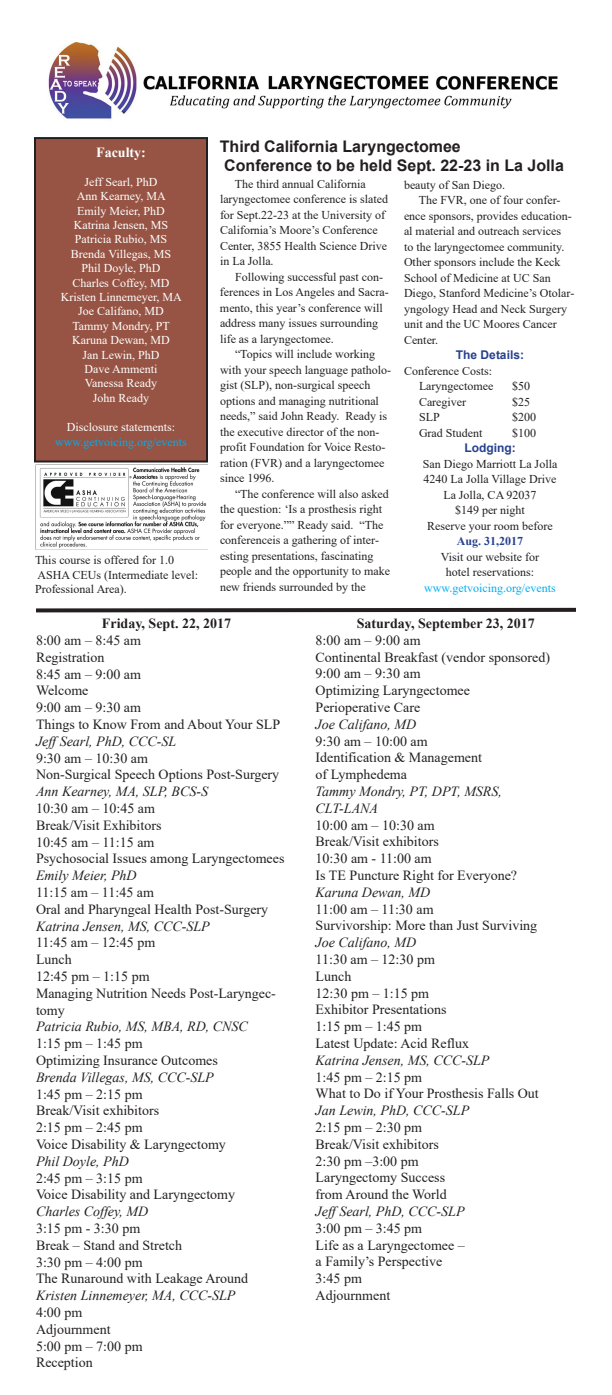
<style>
.page{position:relative;width:612px;height:1395px;background:#fff}
.page>*{position:absolute;margin:0;border:0;box-sizing:border-box;transform-origin:0 0}
.t1{font:700 16px/19.2px "Arial";color:#231f20}
.t2{font:14px/16.8px "Times New Roman";color:#231f20}
.t3{font:italic 14px/16.8px "Times New Roman";color:#231f20}
.t4{font:700 14px "Times New Roman";color:#231f20}
.t5{font:700 14px "Times New Roman";color:#fff}
.t6{font:12px/15.5px "Times New Roman";color:#231f20}
.t7{font:12px/14.4px "Times New Roman";color:#fff;text-align:center}
.t8{font:12px "Times New Roman";color:#00aeef}
.t9{font:700 12px "Arial";color:#25408f}
.t10{font:700 12px "Times New Roman";color:#25408f}
</style>
<div class="page">
<div style="left:35px;top:138px;width:172px;height:324px;background:#975444"></div>
<div style="left:34px;top:137px;width:174px;height:326px;border:2px solid #231f20"></div>
<img style="left:36px;top:464px;width:171px;height:84px">
<img style="left:48px;top:42px;width:510px;height:78px">
<svg style="left:36px;top:607px;width:540px;height:6px"></svg>
<h1 class="t1" style="left:220px;top:137px;width:346px">Third California Laryngectomee<br>Conference to be held Sept. 22-23 in La Jolla</h1>
<p class="t6" style="left:220px;top:175px;width:170px;text-indent:15px">The third annual California laryngectomee conference is slated for Sept.22-23 at the University of<br>California’s Moore’s Conference<br>Center, 3855 Health Science Drive in La Jolla.</p>
<p class="t6" style="left:220px;top:268px;width:170px;text-indent:15px">Following successful past con&shy;ferences in Los Angeles and Sacra&shy;mento, this year’s conference will address many issues surrounding life as a laryngectomee.</p>
<p class="t6" style="left:220px;top:346px;width:173px;text-indent:15px">“Topics will include working with your speech language patholo&shy;gist (SLP), non-surgical speech options and managing nutritional needs,” said John Ready. Ready is the executive director of the non&shy;profit Foundation for Voice Resto&shy;ration (FVR) and a laryngectomee since 1996.</p>
<p class="t6" style="left:220px;top:485px;width:172px;text-indent:15px">“The conference will also asked the question: ‘Is a prosthesis right for everyone.”” Ready said. “The conferenceis a gathering of inter&shy;esting presentations, fascinating people and the opportunity to make new friends surrounded by the</p>
<p class="t5" style="left:96px;top:142px;width:51px">Faculty:</p>
<p class="t7" style="left:61px;top:174px;width:123px">Jeff Searl, PhD<br>Ann Kearney, MA<br>Emily Meier, PhD<br>Katrina Jensen, MS<br>Patricia Rubio, MS<br>Brenda Villegas, MS<br>Phil Doyle, PhD<br>Charles Coffey, MD<br>Kristen Linnemeyer, MA<br>Joe Califano, MD<br>Tammy Mondry, PT<br>Karuna Dewan, MD<br>Jan Lewin, PhD<br>Dave Ammenti<br>Vanessa Ready<br>John Ready</p>
<p class="t7" style="left:67px;top:419px;width:110px">Disclosure statements:</p>
<p class="t8" style="left:55px;top:434px;width:133px">www.getvoicing.org/events</p>
<p class="t6" style="left:404px;top:177px;width:103px">beauty of San Diego.</p>
<p class="t6" style="left:419px;top:192px;width:143px">The FVR, one of four confer-</p>
<p class="t6" style="left:404px;top:208px;width:169px">ence sponsors, provides education-</p>
<p class="t6" style="left:404px;top:223px;width:159px">al material and outreach services</p>
<p class="t6" style="left:404px;top:239px;width:162px">to the laryngectomee community.</p>
<p class="t6" style="left:404px;top:254px;width:158px">Other sponsors include the Keck</p>
<p class="t6" style="left:404px;top:270px;width:148px">School of Medicine at UC San</p>
<p class="t6" style="left:404px;top:285px;width:172px">Diego, Stanford Medicine’s Otolar-</p>
<p class="t6" style="left:404px;top:301px;width:165px">yngology Head and Neck Surgery</p>
<p class="t6" style="left:404px;top:316px;width:154px">unit and the UC Moores Cancer</p>
<p class="t6" style="left:404px;top:332px;width:36px">Center.</p>
<p class="t9" style="left:456px;top:347px;width:70px">The Details:</p>
<p class="t6" style="left:404px;top:363px;width:91px;text-align:right">Conference Costs:<br>Laryngectomee</p>
<p class="t6" style="left:512px;top:378px;width:19px">$50</p>
<p class="t6" style="left:419px;top:394px;width:49px">Caregiver</p>
<p class="t6" style="left:512px;top:394px;width:19px">$25</p>
<p class="t6" style="left:419px;top:409px;width:22px">SLP</p>
<p class="t6" style="left:512px;top:409px;width:25px">$200</p>
<p class="t6" style="left:419px;top:425px;width:65px">Grad Student</p>
<p class="t6" style="left:512px;top:425px;width:25px">$100</p>
<p class="t9" style="left:464px;top:440px;width:53px">Lodging:</p>
<p class="t6" style="left:423px;top:456px;width:136px;text-align:center">San Diego Marriott La Jolla<br>4240 La Jolla Village Drive<br>La Jolla, CA 92037<br>$149 per night<br>Reserve your room before</p>
<p class="t10" style="left:457px;top:533px;width:68px">Aug. 31,2017</p>
<p class="t6" style="left:441px;top:549px;width:100px;text-align:center">Visit our website for hotel reservations:</p>
<p class="t8" style="left:424px;top:579px;width:133px">www.getvoicing.org/events</p>
<p class="t6" style="left:35px;top:553px;width:165px;line-height:14.4px">This course is offered for 1.0<br>ASHA CEUs (Intermediate level:<br>Professional Area).</p>
<p class="t4" style="left:102px;top:613px;width:131px">Friday, Sept. 22, 2017</p>
<p class="t2" style="left:36px;top:631px;width:246px">8:00 am – 8:45 am<br>Registration<br>8:45 am – 9:00 am<br>Welcome<br>9:00 am – 9:30 am<br>Things to Know From and About Your SLP</p>
<p class="t3" style="left:36px;top:732px;width:142px">Jeff Searl, PhD, CCC-SL</p>
<p class="t2" style="left:36px;top:749px;width:245px">9:30 am – 10:30 am<br>Non-Surgical Speech Options Post-Surgery</p>
<p class="t3" style="left:36px;top:783px;width:174px">Ann Kearney, MA, SLP, BCS-S</p>
<p class="t2" style="left:36px;top:799px;width:250px">10:30 am – 10:45 am<br>Break/Visit Exhibitors<br>10:45 am – 11:15 am<br>Psychosocial Issues among Laryngectomees</p>
<p class="t3" style="left:36px;top:867px;width:102px">Emily Meier, PhD</p>
<p class="t2" style="left:36px;top:883px;width:234px">11:15 am – 11:45 am<br>Oral and Pharyngeal Health Post-Surgery</p>
<p class="t3" style="left:36px;top:917px;width:175px">Katrina Jensen, MS, CCC-SLP</p>
<p class="t2" style="left:36px;top:934px;width:241px">11:45 am – 12:45 pm<br>Lunch<br>12:45 pm – 1:15 pm<br>Managing Nutrition Needs Post-Laryngec&shy;tomy</p>
<p class="t3" style="left:36px;top:1018px;width:213px">Patricia Rubio, MS, MBA, RD, CNSC</p>
<p class="t2" style="left:36px;top:1035px;width:183px">1:15 pm – 1:45 pm<br>Optimizing Insurance Outcomes</p>
<p class="t3" style="left:36px;top:1068px;width:179px">Brenda Villegas, MS, CCC-SLP</p>
<p class="t2" style="left:36px;top:1085px;width:191px">1:45 pm – 2:15 pm<br>Break/Visit exhibitors<br>2:15 pm – 2:45 pm<br>Voice Disability &amp; Laryngectomy</p>
<p class="t3" style="left:36px;top:1152px;width:94px">Phil Doyle, PhD</p>
<p class="t2" style="left:36px;top:1169px;width:201px">2:45 pm – 3:15 pm<br>Voice Disability and Laryngectomy</p>
<p class="t3" style="left:36px;top:1203px;width:114px">Charles Coffey, MD</p>
<p class="t2" style="left:36px;top:1219px;width:214px">3:15 pm - 3:30 pm<br>Break – Stand and Stretch<br>3:30 pm – 4:00 pm<br>The Runaround with Leakage Around</p>
<p class="t3" style="left:36px;top:1287px;width:201px">Kristen Linnemeyer, MA, CCC-SLP</p>
<p class="t2" style="left:36px;top:1303px;width:108px">4:00 pm<br>Adjournment<br>5:00 pm – 7:00 pm<br>Reception</p>
<p class="t4" style="left:357px;top:613px;width:180px">Saturday, September 23, 2017</p>
<p class="t2" style="left:316px;top:631px;width:236px">8:00 am – 9:00 am<br>Continental Breakfast (vendor sponsored)<br>9:00 am – 9:30 am<br>Optimizing Laryngectomee<br>Perioperative Care</p>
<p class="t3" style="left:316px;top:715px;width:102px">Joe Califano, MD</p>
<p class="t2" style="left:316px;top:732px;width:168px">9:30 am – 10:00 am<br>Identification &amp; Management of Lymphedema</p>
<p class="t3" style="left:316px;top:782px;width:188px">Tammy Mondry, PT, DPT, MSRS,<br>CLT-LANA</p>
<p class="t2" style="left:316px;top:816px;width:203px">10:00 am – 10:30 am<br>Break/Visit exhibitors<br>10:30 am - 11:00 am<br>Is TE Puncture Right for Everyone?</p>
<p class="t3" style="left:316px;top:883px;width:116px">Karuna Dewan, MD</p>
<p class="t2" style="left:316px;top:900px;width:223px">11:00 am – 11:30 am<br>Survivorship: More than Just Surviving</p>
<p class="t3" style="left:316px;top:934px;width:102px">Joe Califano, MD</p>
<p class="t2" style="left:316px;top:950px;width:155px">11:30 am – 12:30 pm<br>Lunch<br>12:30 pm – 1:15 pm<br>Exhibitor Presentations<br>1:15 pm – 1:45 pm<br>Latest Update: Acid Reflux</p>
<p class="t3" style="left:316px;top:1051px;width:175px">Katrina Jensen, MS, CCC-SLP</p>
<p class="t2" style="left:316px;top:1068px;width:225px">1:45 pm – 2:15 pm<br>What to Do if Your Prosthesis Falls Out</p>
<p class="t3" style="left:316px;top:1102px;width:155px">Jan Lewin, PhD, CCC-SLP</p>
<p class="t2" style="left:316px;top:1118px;width:133px">2:15 pm – 2:30 pm<br>Break/Visit exhibitors<br>2:30 pm –3:00 pm<br>Laryngectomy Success from Around the World</p>
<p class="t3" style="left:316px;top:1202px;width:150px">Jeff Searl, PhD, CCC-SLP</p>
<p class="t2" style="left:316px;top:1219px;width:151px">3:00 pm – 3:45 pm<br>Life as a Laryngectomee – a Family’s Perspective<br>3:45 pm<br>Adjournment</p>
</div>
